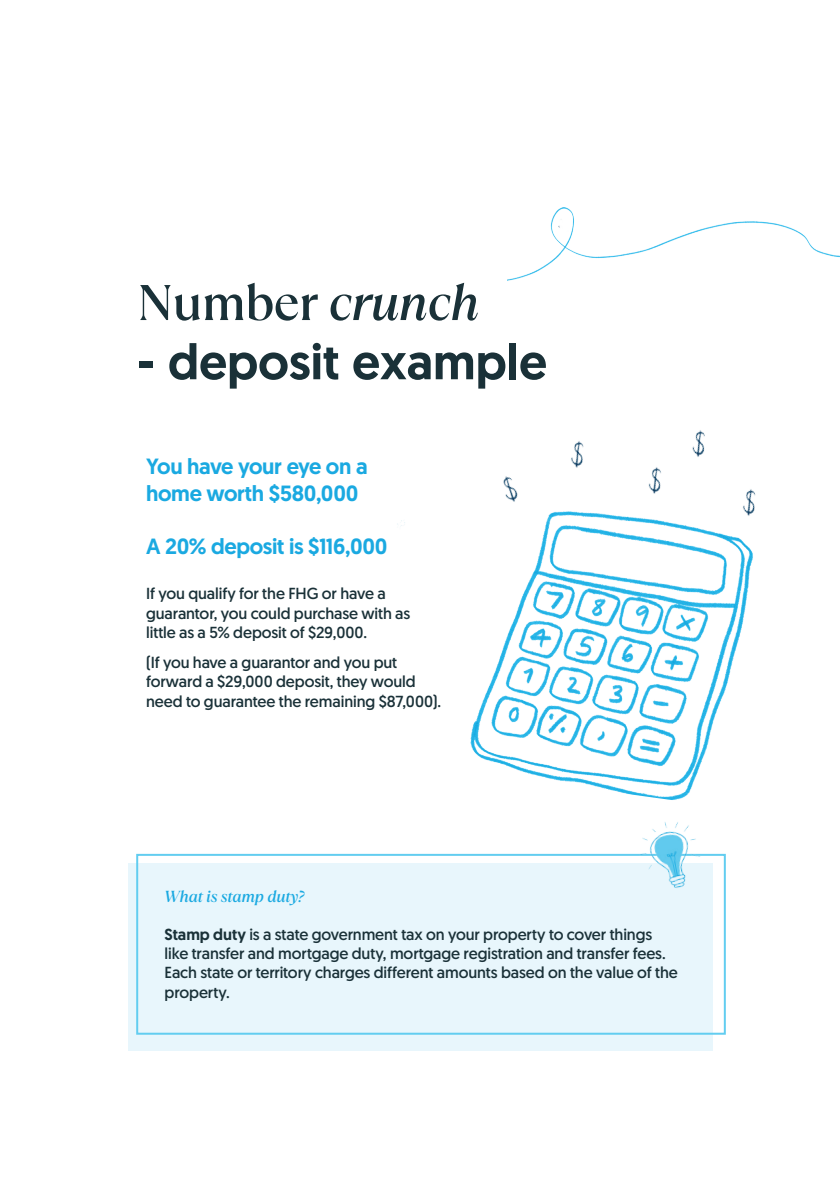
<style>
.page{position:relative;width:840px;height:1191px;background:#fff}
.page>*{position:absolute;margin:0;border:0;box-sizing:border-box;transform-origin:0 0}
.t1{font:500 50px "Geomanist";color:#1a3138}
.t2{font:500 50px "TT Ramillas";letter-spacing:-.025em;color:#1a3138}
.t3{font:500 22px/26.4px "Geomanist";letter-spacing:-.015em;color:#1aa9e1}
.t4{font:16px/19.2px "Geomanist";letter-spacing:-.005em;color:#1a3138}
.t5{font:italic 500 16px "TT Ramillas";letter-spacing:-.02em;color:#1aa9e1}
.s1{font-style:italic}
.s2{font-weight:500}
</style>
<div class="page">
<div style="left:128px;top:863px;width:584px;height:187px;background:#e8f6fc"></div>
<div style="left:136px;top:854px;width:589px;height:180px;border:2px solid #62cdf0"></div>
<img style="left:470px;top:511px;width:283px;height:289px">
<img style="left:470px;top:476px;width:84px;height:57px">
<img style="left:612px;top:468px;width:88px;height:54px">
<img style="left:656px;top:430px;width:49px;height:55px">
<img style="left:535px;top:441px;width:87px;height:55px">
<img style="left:706px;top:489px;width:50px;height:55px">
<img style="left:631px;top:822px;width:81px;height:66px">
<img style="left:507px;top:207px;width:332px;height:74px">
<h1 class="t2" style="left:137px;top:273px;width:344px">Number <span class="s1">crunch</span></h1>
<h1 class="t1" style="left:137px;top:328px;width:411px">- deposit example</h1>
<h2 class="t3" style="left:146px;top:453px;width:223px">You have your eye on a home worth $580,000</h2>
<h2 class="t3" style="left:146px;top:532px;width:243px">A 20% deposit is $116,000</h2>
<p class="t4" style="left:146px;top:584px;width:265px">If you qualify for the FHG or have a guarantor, you could purchase with as little as a 5% deposit of $29,000.</p>
<p class="t4" style="left:146px;top:653px;width:296px">(If you have a guarantor and you put forward a $29,000 deposit, they would need to guarantee the remaining $87,000).</p>
<p class="t5" style="left:164px;top:886px;width:142px">What is stamp duty?</p>
<p class="t4" style="left:164px;top:924px;width:514px"><span class="s2">Stamp duty</span> is a state government tax on your property to cover things like transfer and mortgage duty, mortgage registration and transfer fees.<br>Each state or territory charges different amounts based on the value of the property.</p>
</div>
